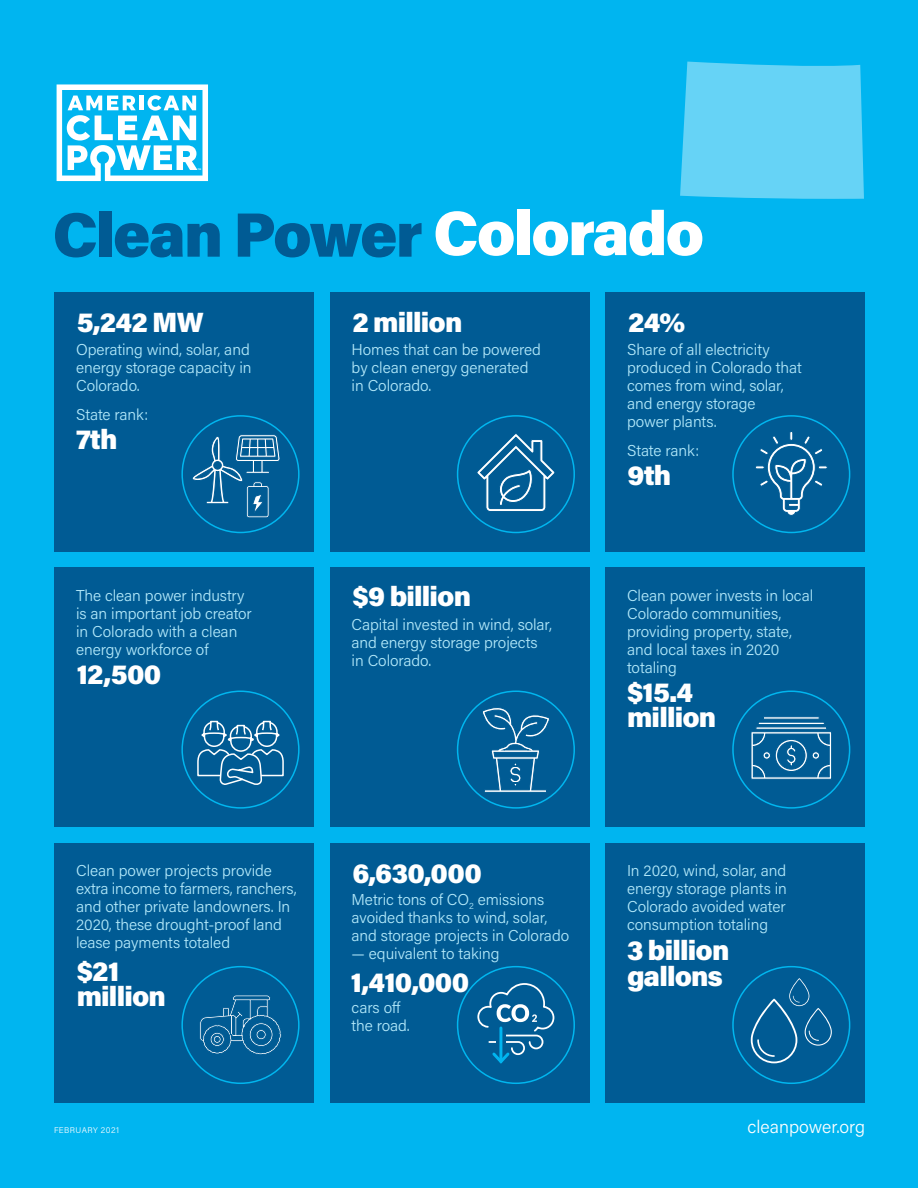
<style>
.page{position:relative;width:918px;height:1188px;background:#00b5f0}
.page>*{position:absolute;margin:0;border:0;box-sizing:border-box;transform-origin:0 0}
.t1{font:900 62.55px "Acumin Pro";letter-spacing:-.03em;color:#005b94}
.t2{font:900 27.9px/25.5px "Acumin Pro";letter-spacing:-.03em;color:#fff}
.t3{font:300 18px "Acumin Pro";color:#fff}
.t4{font:300 15.75px/18px "Acumin Pro";letter-spacing:-.005em;color:#b3e9fa}
.t5{font:300 8.25px "Acumin Pro";letter-spacing:.05em;color:#fff}
.t6{font:700 2.4px "Myriad Pro";color:#fff}
.s1{color:#fff}
</style>
<div class="page">
<svg style="left:57px;top:84px;width:151px;height:97px"></svg>
<div style="left:55px;top:568px;width:259px;height:259px;background:#005b94"></div>
<div style="left:330px;top:568px;width:260px;height:259px;background:#005b94"></div>
<div style="left:605px;top:568px;width:260px;height:259px;background:#005b94"></div>
<div style="left:55px;top:292px;width:259px;height:260px;background:#005b94"></div>
<div style="left:330px;top:292px;width:260px;height:260px;background:#005b94"></div>
<div style="left:605px;top:292px;width:260px;height:260px;background:#005b94"></div>
<div style="left:55px;top:843px;width:259px;height:260px;background:#005b94"></div>
<div style="left:330px;top:843px;width:260px;height:260px;background:#005b94"></div>
<div style="left:605px;top:843px;width:260px;height:260px;background:#005b94"></div>
<div style="left:181px;top:415px;width:119px;height:118px;border:2px solid #00b6ef;border-radius:50%"></div>
<div style="left:457px;top:415px;width:118px;height:118px;border:2px solid #00b6ef;border-radius:50%"></div>
<div style="left:732px;top:415px;width:118px;height:118px;border:2px solid #00b6ef;border-radius:50%"></div>
<div style="left:181px;top:691px;width:119px;height:118px;border:2px solid #00b6ef;border-radius:50%"></div>
<div style="left:457px;top:691px;width:118px;height:118px;border:2px solid #00b6ef;border-radius:50%"></div>
<div style="left:732px;top:691px;width:118px;height:118px;border:2px solid #00b6ef;border-radius:50%"></div>
<div style="left:181px;top:966px;width:119px;height:118px;border:2px solid #00b6ef;border-radius:50%"></div>
<div style="left:457px;top:966px;width:118px;height:118px;border:2px solid #00b6ef;border-radius:50%"></div>
<div style="left:732px;top:966px;width:118px;height:118px;border:2px solid #00b6ef;border-radius:50%"></div>
<svg style="left:751px;top:978px;width:81px;height:85px"></svg>
<svg style="left:482px;top:707px;width:68px;height:86px"></svg>
<svg style="left:755px;top:432px;width:73px;height:84px"></svg>
<svg style="left:197px;top:720px;width:87px;height:65px"></svg>
<svg style="left:476px;top:433px;width:80px;height:85px"></svg>
<svg style="left:751px;top:716px;width:81px;height:64px"></svg>
<svg style="left:200px;top:995px;width:81px;height:60px"></svg>
<svg style="left:477px;top:982px;width:78px;height:82px"></svg>
<svg style="left:192px;top:432px;width:88px;height:86px"></svg>
<div style="left:680px;top:62px;width:184px;height:137px;background:#66d3f6"></div>
<p class="t6" style="left:198px;top:168px;width:5px">TM</p>
<p class="t1" style="left:52px;top:190px;width:653px">Clean Power <span class="s1">Colorado</span></p>
<p class="t2" style="left:77px;top:308px;width:129px">5,242 MW</p>
<p class="t2" style="left:352px;top:308px;width:112px">2 million</p>
<p class="t2" style="left:628px;top:308px;width:59px">24%</p>
<p class="t4" style="left:76px;top:339px;width:177px;text-align:justify">Operating wind, solar, and energy storage capacity in Colorado.</p>
<p class="t4" style="left:76px;top:405px;width:74px">State rank:</p>
<p class="t2" style="left:76px;top:425px;width:43px">7th</p>
<p class="t4" style="left:76px;top:586px;width:177px">The clean power industry is an important job creator in Colorado with a clean energy workforce of</p>
<p class="t2" style="left:77px;top:660px;width:86px">12,500</p>
<p class="t4" style="left:76px;top:861px;width:222px">Clean power projects provide extra income to farmers, ranchers, and other private landowners. In<br>2020, these drought-proof land lease payments totaled</p>
<p class="t2" style="left:77px;top:957px;width:91px">$21 million</p>
<p class="t4" style="left:352px;top:339px;width:191px">Homes that can be powered by clean energy generated in Colorado.</p>
<p class="t4" style="left:627px;top:339px;width:176px">Share of all electricity produced in Colorado that comes from wind, solar, and energy storage<br>power plants.</p>
<p class="t4" style="left:627px;top:441px;width:74px">State rank:</p>
<p class="t2" style="left:352px;top:582px;width:120px">$9 billion</p>
<p class="t4" style="left:352px;top:615px;width:202px">Capital invested in wind, solar, and energy storage projects in Colorado.</p>
<p class="t2" style="left:352px;top:859px;width:131px">6,630,000</p>
<p class="t4" style="left:352px;top:890px;width:219px">Metric tons of CO<sub>2</sub> emissions avoided thanks to wind, solar, and storage projects in Colorado</p>
<p class="t4" style="left:352px;top:944px;width:150px">— equivalent to taking</p>
<p class="t4" style="left:352px;top:998px;width:60px">cars off the road.</p>
<p class="t2" style="left:351px;top:968px;width:120px">1,410,000</p>
<p class="t2" style="left:627px;top:461px;width:45px">9th</p>
<p class="t4" style="left:627px;top:586px;width:188px">Clean power invests in local<br>Colorado communities, providing property, state, and local taxes in 2020 totaling</p>
<p class="t2" style="left:627px;top:678px;width:91px">$15.4 million</p>
<p class="t4" style="left:627px;top:861px;width:161px;text-align:justify">In 2020, wind, solar, and energy storage plants in Colorado avoided water consumption totaling</p>
<p class="t2" style="left:627px;top:937px;width:104px">3 billion gallons</p>
<p class="t5" style="left:54px;top:1125px;width:66px">FEBRUARY 2021</p>
<p class="t3" style="left:748px;top:1115px;width:119px">cleanpower.org</p>
</div>
